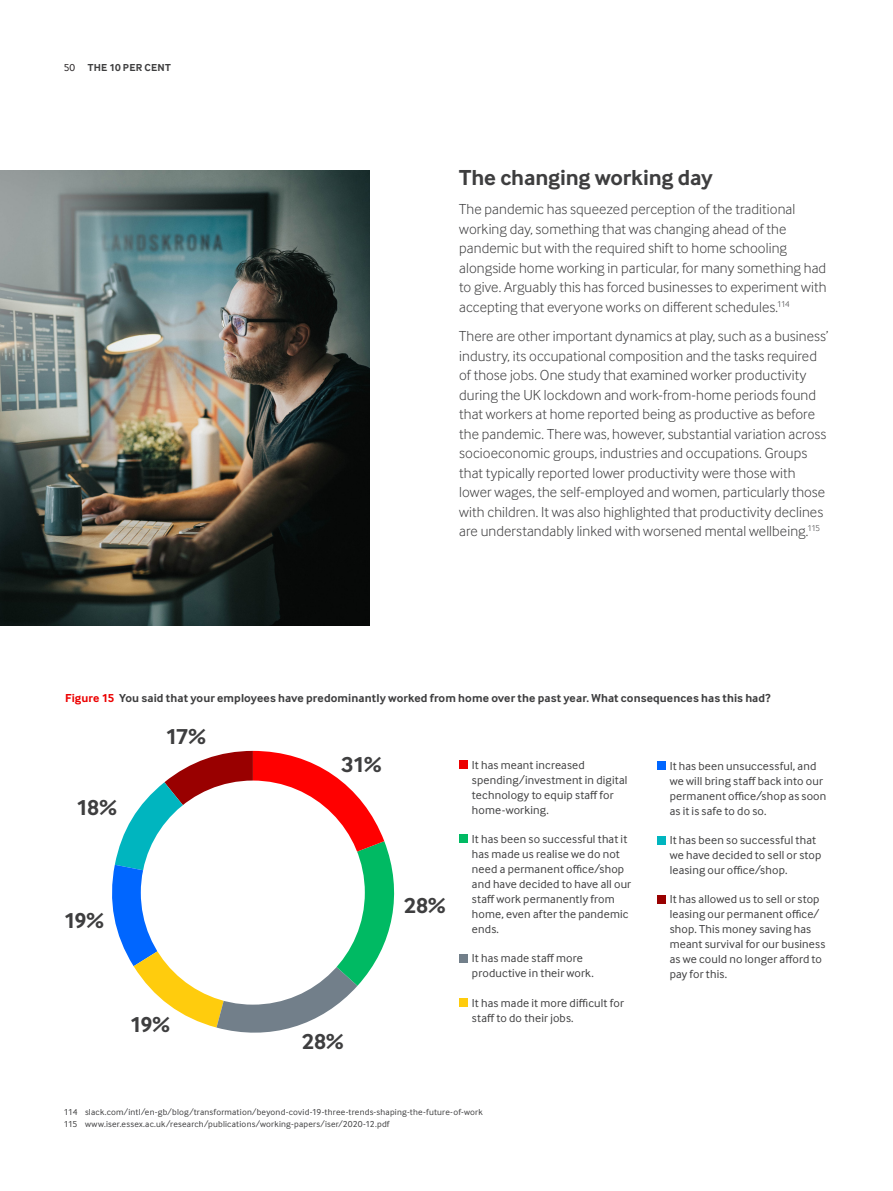
<style>
.page{position:relative;width:893px;height:1191px;background:#fff}
.page>*{position:absolute;margin:0;border:0;box-sizing:border-box;transform-origin:0 0}
.BODY_COPY{font:700 22.5px "Inter Face";letter-spacing:-.01em;color:#3e3e3f}
.BODY_COPY-2{font:300 15px/19.5px "Inter Face";letter-spacing:.005em;color:#3e3e3f}
.BODY_COPY-3{font:12px/15px "Inter Face";letter-spacing:.015em;color:#3e3e3f}
.BODY_COPY-4{font:700 12px "Inter Face";letter-spacing:.01em;color:#3e3e3f}
.t1{font:700 10.5px "Inter Face";letter-spacing:.025em;color:#3e3e3f}
.BODY_COPY-5{font:9px "Inter Face";letter-spacing:.025em;color:#3e3e3f}
.s1{font-weight:400;color:#231f20}
.s2{color:#ec0000}
</style>
<div class="page">
<div style="left:459px;top:760px;width:8px;height:8px;background:#ec0000"></div>
<div style="left:459px;top:835px;width:8px;height:8px;background:#00ba63"></div>
<div style="left:459px;top:954px;width:8px;height:8px;background:#727f8a"></div>
<div style="left:459px;top:998px;width:8px;height:8px;background:#ffcc0d"></div>
<div style="left:657px;top:761px;width:8px;height:9px;background:#06f"></div>
<div style="left:657px;top:836px;width:8px;height:8px;background:#00b5bf"></div>
<div style="left:657px;top:895px;width:8px;height:8px;background:#900"></div>
<svg style="left:112px;top:751px;width:283px;height:282px"></svg>
<div style="left:141px;top:780px;width:224px;height:224px;background:#fff;border-radius:50%"></div>
<img style="left:0;top:170px;width:370px;height:456px">
<p class="t1" style="left:64px;top:61px;width:109px"><span class="s1">50</span> THE 10 PER CENT</p>
<p class="BODY_COPY" style="left:459px;top:165px;width:255px">The changing working day</p>
<p class="BODY_COPY-2" style="left:459px;top:199px;width:369px">The pandemic has squeezed perception of the traditional working day, something that was changing ahead of the pandemic but with the required shift to home schooling alongside home working in particular, for many something had to give. Arguably this has forced businesses to experiment with accepting that everyone works on different schedules.<sup>114</sup></p>
<p class="BODY_COPY-2" style="left:459px;top:326px;width:371px">There are other important dynamics at play, such as a business’ industry, its occupational composition and the tasks required of those jobs. One study that examined worker productivity during the UK lockdown and work-from-home periods found that workers at home reported being as productive as before the pandemic. There was, however, substantial variation across socioeconomic groups, industries and occupations. Groups that typically reported lower productivity were those with lower wages, the self-employed and women, particularly those with children. It was also highlighted that productivity declines are understandably linked with worsened mental wellbeing.<sup>115</sup></p>
<p class="BODY_COPY-4" style="left:65px;top:691px;width:707px"><span class="s2">Figure 15</span> You said that your employees have predominantly worked from home over the past year. What consequences has this had?</p>
<p class="BODY_COPY" style="left:76px;top:794px;width:42px">18%</p>
<p class="BODY_COPY" style="left:166px;top:723px;width:41px">17%</p>
<p class="BODY_COPY" style="left:64px;top:908px;width:41px">19%</p>
<p class="BODY_COPY" style="left:130px;top:1011px;width:41px">19%</p>
<p class="BODY_COPY" style="left:341px;top:751px;width:42px">31%</p>
<p class="BODY_COPY" style="left:302px;top:1028px;width:43px">28%</p>
<p class="BODY_COPY" style="left:404px;top:892px;width:43px">28%</p>
<p class="BODY_COPY-3" style="left:472px;top:757px;width:157px">It has meant increased spending/investment in digital technology to equip staff for home-working.</p>
<p class="BODY_COPY-3" style="left:472px;top:831px;width:161px">It has been so successful that it has made us realise we do not need a permanent office/shop and have decided to have all our staff work permanently from home, even after the pandemic ends.</p>
<p class="BODY_COPY-3" style="left:472px;top:950px;width:123px">It has made staff more productive in their work.</p>
<p class="BODY_COPY-3" style="left:472px;top:995px;width:153px">It has made it more difficult for staff to do their jobs.</p>
<p class="BODY_COPY-5" style="left:64px;top:1107px;width:420px">114 slack.com/intl/en-gb/blog/transformation/beyond-covid-19-three-trends-shaping-the-future-of-work</p>
<p class="BODY_COPY-5" style="left:64px;top:1119px;width:327px">115 www.iser.essex.ac.uk/research/publications/working-papers/iser/2020-12.pdf</p>
<p class="BODY_COPY-3" style="left:670px;top:758px;width:158px">It has been unsuccessful, and we will bring staff back into our permanent office/shop as soon as it is safe to do so.</p>
<p class="BODY_COPY-3" style="left:670px;top:832px;width:153px">It has been so successful that we have decided to sell or stop leasing our office/shop.</p>
<p class="BODY_COPY-3" style="left:670px;top:891px;width:157px">It has allowed us to sell or stop leasing our permanent office/ shop. This money saving has meant survival for our business as we could no longer afford to pay for this.</p>
</div>
